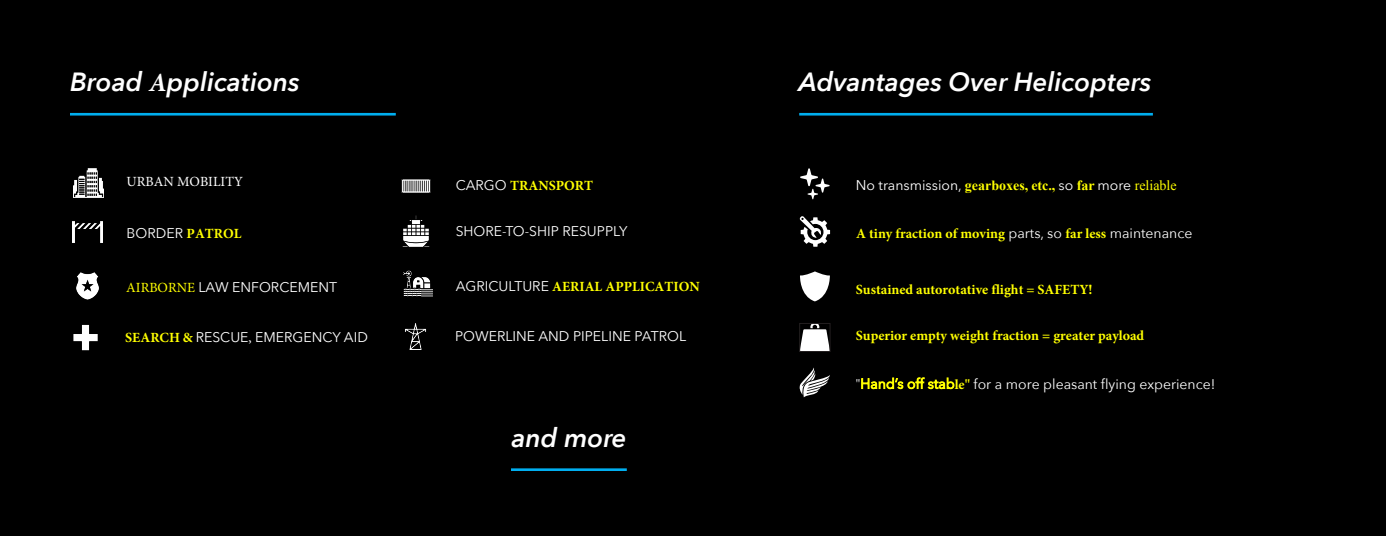
<style>
.page{position:relative;width:1386px;height:536px;background:#000}
.page>*{position:absolute;margin:0;border:0;box-sizing:border-box;transform-origin:0 0}
.t1{font:italic 600 26.25px "Avenir Next";color:#fff}
.t2{font:14px "Avenir Next";color:#fff}
.t3{font:700 14px "Minion Pro";color:#ff0}
.t4{font:14px "Minion Pro";color:#fff}
.s1{font-family:"Minion Pro";font-weight:700}
.s2{font-family:"Minion Pro";font-weight:700;color:#ff0}
.s3{font-family:"Avenir Next";font-weight:400;color:#fff}
.s4{font-family:"Times New Roman";font-weight:700;color:#ff0}
.s5{font-family:"Times New Roman";color:#ff0}
.s6{font-family:"Minion Pro";color:#ff0}
.s7{font-family:"Minion Pro"}
.s8{color:#ff0}
</style>
<div class="page">
<img style="left:72px;top:221px;width:30px;height:22px">
<img style="left:76px;top:272px;width:23px;height:28px">
<img style="left:73px;top:324px;width:25px;height:27px">
<img style="left:405px;top:323px;width:21px;height:26px">
<img style="left:401px;top:179px;width:30px;height:14px">
<img style="left:402px;top:215px;width:28px;height:32px">
<img style="left:403px;top:270px;width:30px;height:27px">
<hr style="left:70px;top:113px;width:326px;height:2px;background:#00aeef">
<hr style="left:511px;top:468px;width:116px;height:3px;background:#00aeef">
<hr style="left:799px;top:113px;width:354px;height:2px;background:#00aeef">
<svg style="left:800px;top:216px;width:30px;height:30px"></svg>
<svg style="left:800px;top:271px;width:30px;height:30px"></svg>
<svg style="left:801px;top:325px;width:28px;height:25px"></svg>
<div style="left:799px;top:323px;width:32px;height:29px;border:1px solid #231f20"></div>
<svg style="left:800px;top:367px;width:30px;height:30px"></svg>
<svg style="left:800px;top:168px;width:30px;height:31px"></svg>
<img style="left:73px;top:168px;width:31px;height:30px">
<p class="t1" style="left:70px;top:60px;width:231px">Broad <span class="s1">A</span>pplications</p>
<p class="t1" style="left:799px;top:60px;width:354px">Advantages Over Helicopters</p>
<p class="t4" style="left:127px;top:172px;width:118px">URBAN MOBILITY</p>
<p class="t2" style="left:127px;top:221px;width:116px">BORDER <span class="s2">PATROL</span></p>
<p class="t3" style="left:456px;top:176px;width:139px"><span class="s3">CARGO</span> TRANSPORT</p>
<p class="t2" style="left:456px;top:220px;width:173px">SHORE-TO-SHIP RESUPPLY</p>
<p class="t2" style="left:856px;top:176px;width:322px">No transmission, <span class="s4">gearboxes, etc.,</span> so <span class="s4">far</span> more <span class="s5">reliable</span></p>
<p class="t3" style="left:856px;top:223px;width:338px">A tiny fraction of moving <span class="s3">parts, so</span> far less <span class="s3">maintenance</span></p>
<p class="t3" style="left:456px;top:276px;width:245px"><span class="s3">AGRICULTURE</span> AERIAL APPLICATION</p>
<p class="t2" style="left:126px;top:275px;width:212px"><span class="s6">AIRBORNE</span> LAW ENFORCEMENT</p>
<p class="t2" style="left:125px;top:325px;width:244px"><span class="s2">SEARCH &amp;</span> RESCUE<span class="s7">,</span> EMERGENCY AID</p>
<p class="t2" style="left:455px;top:324px;width:232px">POWERLINE AND PIPELINE PATROL</p>
<p class="t3" style="left:856px;top:279px;width:238px">Sustained autorotative flight = SAFETY!</p>
<p class="t3" style="left:856px;top:325px;width:290px">Superior empty weight fraction = greater payload</p>
<p class="t2" style="left:856px;top:371px;width:361px"><span class="s7">"</span><span class="s8">Hand’s off stab</span><span class="s2">le"</span> for a more pleasant flying experience!</p>
<p class="t1" style="left:511px;top:415px;width:117px">and more</p>
</div>
